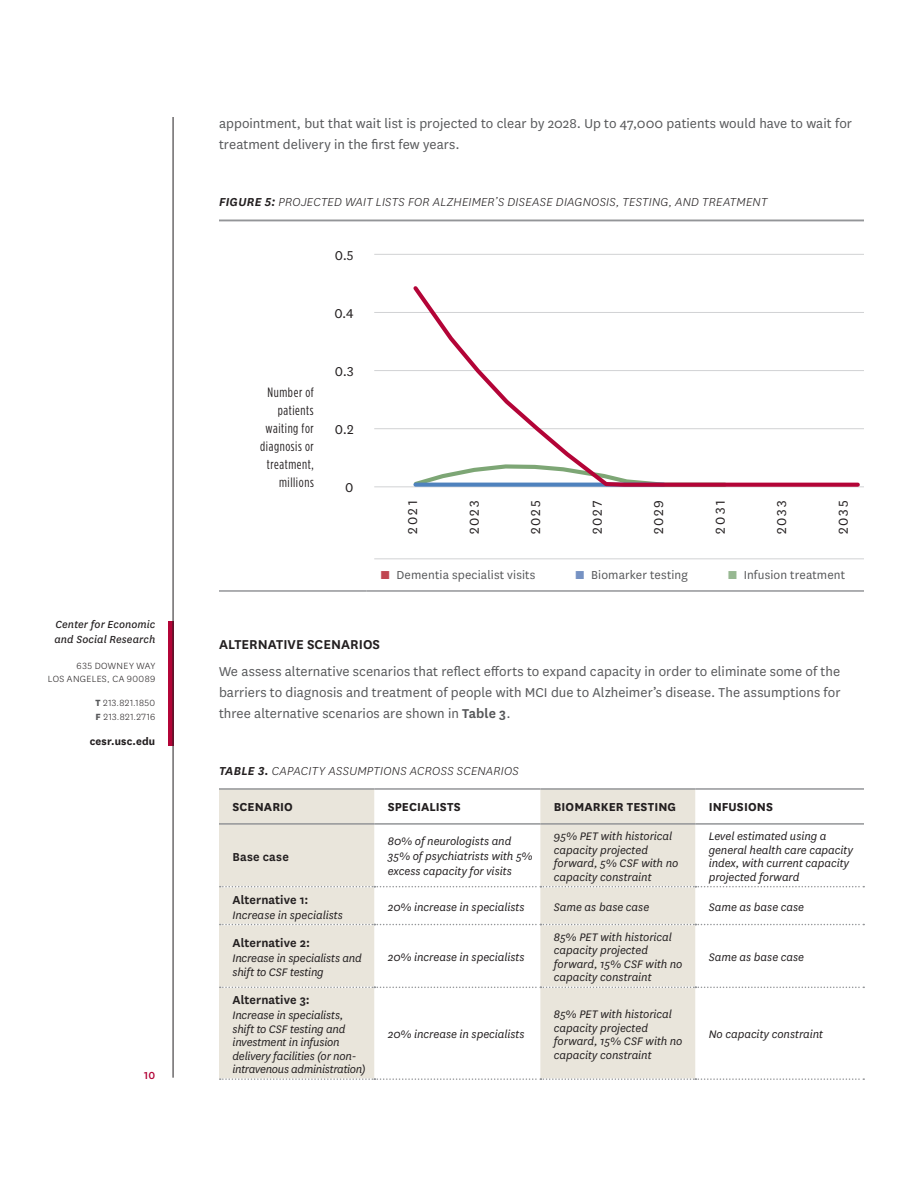
<style>
.page{position:relative;width:918px;height:1188px;background:#fff}
.page>*{position:absolute;margin:0;border:0;box-sizing:border-box;transform-origin:0 0}
.first_body{font:15px/21px "National";letter-spacing:.005em;color:#57585a}
.table_body{font:15px "National";letter-spacing:.13em;color:#231f20}
.sub_title{font:600 15px "National";letter-spacing:.005em;color:#231f20}
.figure_title{font:italic 300 13.5px "National";letter-spacing:.015em;color:#231f20}
.first_body-2{font:13.5px "National";letter-spacing:.01em;color:#57585a}
.table_bold{font:13.5px/18px "Gotham Condensed";letter-spacing:.045em;color:#231f20;text-align:right}
.table_body-2{font:600 13.5px "National";letter-spacing:.005em;color:#231f20}
.table_head{font:700 13.5px "National";letter-spacing:.01em;color:#231f20}
.table_title{font:italic 300 13.5px "National";letter-spacing:.015em;color:#231f20}
.table_body-3{font:italic 12.75px/13.5px "National";letter-spacing:-.005em;color:#231f20}
.t1{font:italic 12px/15px "National";letter-spacing:.01em;color:#231f20}
.t2{font:700 12px "National";letter-spacing:.015em;color:#231f20}
.t3{font:500 12px "National";color:#b30437}
.t4{font:300 10.5px/13.5px "National";letter-spacing:.04em;color:#231f20;text-align:right}
.s1{font-weight:800;color:#57585a}
.s2{font-weight:600}
.s3{color:#c04651}
.s4{color:#7692c3}
.s5{color:#97b891}
</style>
<div class="page">
<div style="left:168px;top:621px;width:5px;height:124px;background:#b30437"></div>
<hr style="left:173px;top:117px;width:1px;height:961px;background:#231f20">
<hr style="left:219px;top:220px;width:148px;height:1px;background:#939598">
<hr style="left:367px;top:220px;width:164px;height:1px;background:#939598">
<hr style="left:531px;top:220px;width:153px;height:1px;background:#939598">
<hr style="left:684px;top:220px;width:180px;height:1px;background:#939598">
<hr style="left:219px;top:590px;width:148px;height:2px;background:#939598">
<hr style="left:367px;top:590px;width:164px;height:2px;background:#939598">
<hr style="left:531px;top:590px;width:153px;height:2px;background:#939598">
<hr style="left:684px;top:590px;width:180px;height:2px;background:#939598">
<svg style="left:219px;top:790px;width:476px;height:289px;fill:#e9e5db"></svg>
<hr style="left:219px;top:823px;width:155px;height:2px;background:#939598">
<hr style="left:374px;top:823px;width:166px;height:2px;background:#939598">
<hr style="left:540px;top:823px;width:155px;height:2px;background:#939598">
<hr style="left:695px;top:823px;width:169px;height:2px;background:#939598">
<svg style="left:220px;top:886px;width:644px;height:1px"></svg>
<svg style="left:220px;top:924px;width:644px;height:1px"></svg>
<svg style="left:220px;top:987px;width:644px;height:1px"></svg>
<hr style="left:219px;top:788px;width:155px;height:2px;background:#939598">
<hr style="left:374px;top:788px;width:166px;height:2px;background:#939598">
<hr style="left:540px;top:788px;width:155px;height:2px;background:#939598">
<hr style="left:695px;top:788px;width:169px;height:2px;background:#939598">
<svg style="left:220px;top:1078px;width:644px;height:2px"></svg>
<hr style="left:374px;top:254px;width:490px;height:1px;background:#d1d2d4">
<hr style="left:374px;top:312px;width:490px;height:1px;background:#d1d2d4">
<hr style="left:374px;top:370px;width:490px;height:1px;background:#d1d2d4">
<hr style="left:374px;top:428px;width:490px;height:1px;background:#d1d2d4">
<hr style="left:374px;top:486px;width:490px;height:1px;background:#d1d2d4">
<hr style="left:374px;top:558px;width:490px;height:1px;background:#d1d2d4">
<svg style="left:410px;top:286px;width:452px;height:202px"></svg>
<p class="t1" style="left:55px;top:616px;width:102px">Center for Economic and Social Research</p>
<p class="t4" style="left:48px;top:658px;width:109px">635 DOWNEY WAY<br>LOS ANGELES, CA 90089</p>
<p class="t4" style="left:95px;top:696px;width:61px;text-align:left"><span class="s1">T</span> 213.821.1850<br><span class="s1">F</span> 213.821.2716</p>
<p class="t2" style="left:90px;top:733px;width:67px">cesr.usc.edu</p>
<p class="t3" style="left:144px;top:1067px;width:13px">10</p>
<p class="first_body" style="left:219px;top:112px;width:635px">appointment, but that wait list is projected to clear by 2028. Up to 47,000 patients would have to wait for treatment delivery in the first few years.</p>
<p class="figure_title" style="left:219px;top:194px;width:550px"><span class="s2">FIGURE 5:</span> PROJECTED WAIT LISTS FOR ALZHEIMER’S DISEASE DIAGNOSIS, TESTING, AND TREATMENT</p>
<p class="table_body" style="left:335px;top:245px;width:20px">0.5</p>
<p class="table_body" style="left:335px;top:303px;width:21px">0.4</p>
<p class="table_bold" style="left:260px;top:383px;width:55px">Number of patients waiting for diagnosis or treatment, millions</p>
<p class="table_body" style="left:335px;top:361px;width:20px">0.3</p>
<p class="table_body" style="left:335px;top:419px;width:20px">0.2</p>
<p class="table_body" style="left:345px;top:477px;width:10px">0</p>
<p class="table_body" style="left:403px;top:534px;width:35px;rotate:-90deg">2021</p>
<p class="table_body" style="left:464px;top:534px;width:35px;rotate:-90deg">2023</p>
<p class="table_body" style="left:526px;top:534px;width:35px;rotate:-90deg">2025</p>
<p class="table_body" style="left:587px;top:534px;width:35px;rotate:-90deg">2027</p>
<p class="table_body" style="left:649px;top:534px;width:35px;rotate:-90deg">2029</p>
<p class="table_body" style="left:710px;top:534px;width:35px;rotate:-90deg">2031</p>
<p class="table_body" style="left:772px;top:534px;width:35px;rotate:-90deg">2033</p>
<p class="table_body" style="left:833px;top:534px;width:35px;rotate:-90deg">2035</p>
<p class="first_body-2" style="left:380px;top:566px;width:157px"><span class="s3">■</span> Dementia specialist visits</p>
<p class="first_body-2" style="left:575px;top:566px;width:114px"><span class="s4">■</span> Biomarker testing</p>
<p class="first_body-2" style="left:727px;top:566px;width:119px"><span class="s5">■</span> Infusion treatment</p>
<p class="sub_title" style="left:219px;top:634px;width:163px">ALTERNATIVE SCENARIOS</p>
<p class="first_body" style="left:219px;top:660px;width:623px;text-align:justify">We assess alternative scenarios that reflect efforts to expand capacity in order to eliminate some of the barriers to diagnosis and treatment of people with MCI due to Alzheimer’s disease. The assumptions for three alternative scenarios are shown in <span class="s2">Table 3</span>.</p>
<p class="table_title" style="left:219px;top:762px;width:301px"><span class="s2">TABLE 3.</span> CAPACITY ASSUMPTIONS ACROSS SCENARIOS</p>
<p class="table_head" style="left:232px;top:797px;width:62px">SCENARIO</p>
<p class="table_head" style="left:388px;top:797px;width:75px">SPECIALISTS</p>
<p class="table_head" style="left:554px;top:797px;width:124px">BIOMARKER TESTING</p>
<p class="table_head" style="left:709px;top:797px;width:66px">INFUSIONS</p>
<p class="table_body-2" style="left:232px;top:847px;width:58px">Base case</p>
<p class="table_body-2" style="left:232px;top:890px;width:77px">Alternative 1:</p>
<p class="table_body-3" style="left:232px;top:908px;width:112px">Increase in specialists</p>
<p class="table_body-3" style="left:388px;top:834px;width:146px;line-height:15px">80% of neurologists and<br>35% of psychiatrists with 5% excess capacity for visits</p>
<p class="table_body-3" style="left:554px;top:829px;width:126px">95% PET with historical capacity projected forward, 5% CSF with no capacity constraint</p>
<p class="table_body-3" style="left:709px;top:829px;width:146px">Level estimated using a general health care capacity index, with current capacity projected forward</p>
<p class="table_body-3" style="left:388px;top:900px;width:138px">20% increase in specialists</p>
<p class="table_body-3" style="left:554px;top:900px;width:97px">Same as base case</p>
<p class="table_body-3" style="left:709px;top:900px;width:97px">Same as base case</p>
<p class="table_body-2" style="left:232px;top:934px;width:79px">Alternative 2:</p>
<p class="table_body-3" style="left:232px;top:951px;width:131px">Increase in specialists and shift to CSF testing</p>
<p class="table_body-3" style="left:388px;top:950px;width:138px">20% increase in specialists</p>
<p class="table_body-2" style="left:232px;top:991px;width:79px">Alternative 3:</p>
<p class="table_body-3" style="left:232px;top:1008px;width:135px">Increase in specialists, shift to CSF testing and investment in infusion delivery facilities (or non&shy;intravenous administration)</p>
<p class="table_body-3" style="left:388px;top:1027px;width:138px">20% increase in specialists</p>
<p class="table_body-3" style="left:554px;top:930px;width:130px">85% PET with historical capacity projected forward, 15% CSF with no capacity constraint</p>
<p class="table_body-3" style="left:554px;top:1007px;width:130px">85% PET with historical capacity projected forward, 15% CSF with no capacity constraint</p>
<p class="table_body-3" style="left:709px;top:950px;width:97px">Same as base case</p>
<p class="table_body-3" style="left:709px;top:1027px;width:116px">No capacity constraint</p>
</div>
